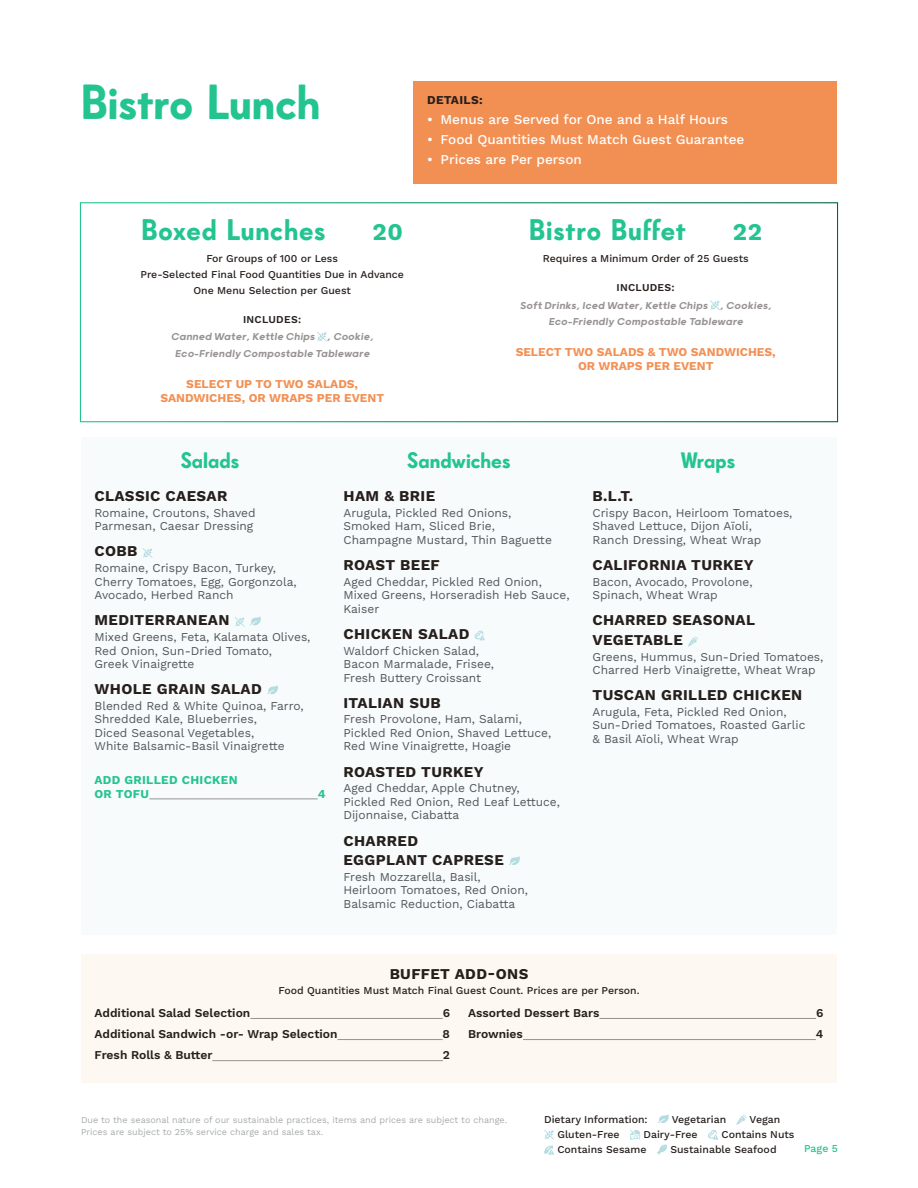
<style>
.page{position:relative;width:918px;height:1188px;background:#fff}
.page>*{position:absolute;margin:0;border:0;box-sizing:border-box;transform-origin:0 0}
.t1{font:49.5px "Poster Boy";color:#23c490}
.Category_Name{font:30px "Poster Boy";letter-spacing:.025em;color:#23c490}
.Category_Name-2{font:700 24px "Work Sans";color:#23c490}
.t2{font:22.5px "Poster Boy";color:#23c490}
.Menu_Item{font:700 15px/19.5px "Work Sans";letter-spacing:.025em;color:#261f1c}
.Add-ons{font:700 15px "Work Sans";letter-spacing:.025em;color:#261f1c}
.t3{font:500 13.5px "Work Sans";color:#fff}
.Menu_Item_Description{font:12px/13.5px "Work Sans";color:#53575a}
.Served_With{font:italic 500 12px/16.5px "Grold";color:#979392;text-align:center}
.Text_Small{font:600 12px "Work Sans";color:#261f1c}
.Text_-_Small{font:700 12px/14.4px "Work Sans";color:#f29054;text-align:center}
.Choice_Of{font:700 12px/13.5px "Work Sans";letter-spacing:.025em;color:#23c490}
.Details_Includes{font:700 12px "Work Sans";letter-spacing:.025em;color:#261f1c}
.Subtext{font:500 10.5px "Work Sans";color:#261f1c}
.Subtext-2{font:600 10.5px "Work Sans";letter-spacing:.025em;color:#261f1c}
.t4{font:500 10.5px "Work Sans";color:#23c490}
.t5{font:9px/12px "Work Sans";color:#a9abac}
</style>
<div class="page">
<svg style="left:658px;top:1114px;width:11px;height:9px"></svg>
<svg style="left:736px;top:1115px;width:11px;height:10px"></svg>
<svg style="left:630px;top:1130px;width:10px;height:10px"></svg>
<svg style="left:708px;top:1130px;width:10px;height:10px"></svg>
<svg style="left:544px;top:1130px;width:10px;height:25px"></svg>
<svg style="left:657px;top:1144px;width:10px;height:11px"></svg>
<div style="left:414px;top:81px;width:423px;height:103px;background:#f29054"></div>
<svg style="left:317px;top:332px;width:10px;height:10px"></svg>
<svg style="left:710px;top:300px;width:10px;height:10px"></svg>
<div style="left:80px;top:202px;width:758px;height:220px;border:1px solid #fff"></div>
<div style="left:81px;top:437px;width:756px;height:498px;background:#f8fbfc"></div>
<hr style="left:149px;top:799px;width:169px;height:1px;background:#979392">
<svg style="left:143px;top:548px;width:10px;height:10px"></svg>
<svg style="left:235px;top:617px;width:26px;height:10px"></svg>
<svg style="left:267px;top:685px;width:11px;height:9px"></svg>
<svg style="left:475px;top:631px;width:10px;height:9px"></svg>
<svg style="left:509px;top:856px;width:11px;height:9px"></svg>
<svg style="left:688px;top:636px;width:10px;height:10px"></svg>
<div style="left:81px;top:954px;width:756px;height:129px;background:#fdf9f2"></div>
<hr style="left:250px;top:1018px;width:193px;height:1px;background:#979392">
<hr style="left:338px;top:1039px;width:105px;height:1px;background:#979392">
<hr style="left:212px;top:1060px;width:231px;height:1px;background:#979392">
<hr style="left:599px;top:1018px;width:217px;height:1px;background:#979392">
<hr style="left:523px;top:1039px;width:293px;height:1px;background:#979392">
<h1 class="t1" style="left:81px;top:80px;width:241px">Bistro Lunch</h1>
<p class="Details_Includes" style="left:427px;top:93px;width:57px">DETAILS:</p>
<p class="t3" style="left:427px;top:111px;width:302px">• Menus are Served for One and a Half Hours</p>
<p class="t3" style="left:427px;top:131px;width:319px">• Food Quantities Must Match Guest Guarantee</p>
<p class="t3" style="left:427px;top:151px;width:156px">• Prices are Per person</p>
<p class="Category_Name" style="left:141px;top:216px;width:186px">Boxed Lunches</p>
<p class="Category_Name-2" style="left:373px;top:218px;width:32px">20</p>
<p class="Subtext" style="left:206px;top:252px;width:133px">For Groups of 100 or Less</p>
<p class="Subtext" style="left:141px;top:268px;width:265px">Pre-Selected Final Food Quantities Due in Advance</p>
<p class="Subtext" style="left:193px;top:284px;width:159px">One Menu Selection per Guest</p>
<p class="Subtext-2" style="left:243px;top:313px;width:60px">INCLUDES:</p>
<p class="Served_With" style="left:171px;top:328px;width:204px">Canned Water, Kettle Chips , Cookie,<br>Eco-Friendly Compostable Tableware</p>
<p class="Text_-_Small" style="left:160px;top:377px;width:225px">SELECT UP TO TWO SALADS,<br>SANDWICHES, OR WRAPS PER EVENT</p>
<p class="Category_Name" style="left:529px;top:216px;width:158px">Bistro Buffet</p>
<p class="Category_Name-2" style="left:733px;top:218px;width:31px">22</p>
<p class="Subtext" style="left:543px;top:252px;width:207px">Requires a Minimum Order of 25 Guests</p>
<p class="Subtext-2" style="left:617px;top:282px;width:60px">INCLUDES:</p>
<p class="Served_With" style="left:520px;top:296px;width:253px">Soft Drinks, Iced Water, Kettle Chips , Cookies,<br>Eco-Friendly Compostable Tableware</p>
<p class="Text_-_Small" style="left:516px;top:345px;width:262px">SELECT TWO SALADS &amp; TWO SANDWICHES,<br>OR WRAPS PER EVENT</p>
<h5 class="t2" style="left:181px;top:450px;width:60px">Salads</h5>
<p class="Menu_Item" style="left:94px;top:487px;width:134px">CLASSIC CAESAR</p>
<p class="Menu_Item_Description" style="left:94px;top:505px;width:163px">Romaine, Croutons, Shaved<br>Parmesan, Caesar Dressing</p>
<p class="Menu_Item" style="left:94px;top:542px;width:44px">COBB</p>
<p class="Menu_Item_Description" style="left:94px;top:561px;width:204px">Romaine, Crispy Bacon, Turkey,<br>Cherry Tomatoes, Egg, Gorgonzola,<br>Avocado, Herbed Ranch</p>
<p class="Menu_Item" style="left:94px;top:611px;width:137px">MEDITERRANEAN</p>
<p class="Menu_Item_Description" style="left:94px;top:630px;width:218px">Mixed Greens, Feta, Kalamata Olives,<br>Red Onion, Sun-Dried Tomato,<br>Greek Vinaigrette</p>
<p class="Menu_Item" style="left:94px;top:680px;width:169px">WHOLE GRAIN SALAD</p>
<p class="Menu_Item_Description" style="left:94px;top:699px;width:211px">Blended Red &amp; White Quinoa, Farro,<br>Shredded Kale, Blueberries,<br>Diced Seasonal Vegetables,<br>White Balsamic-Basil Vinaigrette</p>
<p class="Choice_Of" style="left:94px;top:774px;width:145px">ADD GRILLED CHICKEN<br>OR TOFU</p>
<p class="Choice_Of" style="left:318px;top:787px;width:9px">4</p>
<h5 class="t2" style="left:407px;top:450px;width:105px">Sandwiches</h5>
<p class="Menu_Item" style="left:344px;top:487px;width:93px">HAM &amp; BRIE</p>
<p class="Menu_Item_Description" style="left:344px;top:505px;width:210px">Arugula, Pickled Red Onions,<br>Smoked Ham, Sliced Brie,<br>Champagne Mustard, Thin Baguette</p>
<p class="Menu_Item" style="left:344px;top:556px;width:98px">ROAST BEEF</p>
<p class="Menu_Item_Description" style="left:344px;top:574px;width:228px">Aged Cheddar, Pickled Red Onion,<br>Mixed Greens, Horseradish Heb Sauce,<br>Kaiser</p>
<p class="Menu_Item" style="left:344px;top:625px;width:127px">CHICKEN SALAD</p>
<p class="Menu_Item_Description" style="left:344px;top:643px;width:152px">Waldorf Chicken Salad,<br>Bacon Marmalade, Frisee,<br>Fresh Buttery Croissant</p>
<p class="Menu_Item" style="left:344px;top:694px;width:99px">ITALIAN SUB</p>
<p class="Menu_Item_Description" style="left:344px;top:712px;width:209px">Fresh Provolone, Ham, Salami,<br>Pickled Red Onion, Shaved Lettuce,<br>Red Wine Vinaigrette, Hoagie</p>
<p class="Menu_Item" style="left:344px;top:763px;width:142px">ROASTED TURKEY</p>
<p class="Menu_Item_Description" style="left:344px;top:781px;width:218px">Aged Cheddar, Apple Chutney,<br>Pickled Red Onion, Red Leaf Lettuce,<br>Dijonnaise, Ciabatta</p>
<p class="Menu_Item" style="left:344px;top:832px;width:162px">CHARRED<br>EGGPLANT CAPRESE</p>
<p class="Menu_Item_Description" style="left:344px;top:869px;width:186px">Fresh Mozzarella, Basil,<br>Heirloom Tomatoes, Red Onion,<br>Balsamic Reduction, Ciabatta</p>
<h5 class="t2" style="left:681px;top:450px;width:56px">Wraps</h5>
<p class="Menu_Item" style="left:592px;top:487px;width:42px">B.L.T.</p>
<p class="Menu_Item_Description" style="left:592px;top:505px;width:202px">Crispy Bacon, Heirloom Tomatoes,<br>Shaved Lettuce, Dijon Aïoli,<br>Ranch Dressing, Wheat Wrap</p>
<p class="Menu_Item" style="left:592px;top:556px;width:163px">CALIFORNIA TURKEY</p>
<p class="Menu_Item_Description" style="left:592px;top:574px;width:162px">Bacon, Avocado, Provolone,<br>Spinach, Wheat Wrap</p>
<p class="Menu_Item" style="left:592px;top:611px;width:164px">CHARRED SEASONAL<br>VEGETABLE</p>
<p class="Menu_Item_Description" style="left:592px;top:649px;width:233px">Greens, Hummus, Sun-Dried Tomatoes,<br>Charred Herb Vinaigrette, Wheat Wrap</p>
<p class="Menu_Item" style="left:592px;top:686px;width:211px">TUSCAN GRILLED CHICKEN</p>
<p class="Menu_Item_Description" style="left:592px;top:705px;width:214px">Arugula, Feta, Pickled Red Onion,<br>Sun-Dried Tomatoes, Roasted Garlic &amp; Basil Aïoli, Wheat Wrap</p>
<p class="Add-ons" style="left:390px;top:965px;width:140px">BUFFET ADD-ONS</p>
<p class="Subtext" style="left:279px;top:984px;width:363px">Food Quantities Must Match Final Guest Count. Prices are per Person.</p>
<p class="Text_Small" style="left:95px;top:1006px;width:157px">Additional Salad Selection</p>
<p class="Text_Small" style="left:443px;top:1006px;width:9px">6</p>
<p class="Text_Small" style="left:95px;top:1027px;width:244px">Additional Sandwich -or- Wrap Selection</p>
<p class="Text_Small" style="left:443px;top:1027px;width:9px">8</p>
<p class="Text_Small" style="left:95px;top:1048px;width:119px">Fresh Rolls &amp; Butter</p>
<p class="Text_Small" style="left:443px;top:1048px;width:9px">2</p>
<p class="Text_Small" style="left:468px;top:1006px;width:133px">Assorted Dessert Bars</p>
<p class="Text_Small" style="left:816px;top:1006px;width:9px">6</p>
<p class="Text_Small" style="left:468px;top:1027px;width:56px">Brownies</p>
<p class="Text_Small" style="left:816px;top:1027px;width:9px">4</p>
<p class="t5" style="left:81px;top:1113px;width:428px">Due to the seasonal nature of our sustainable practices, items and prices are subject to change.<br>Prices are subject to 25% service charge and sales tax.</p>
<p class="Subtext" style="left:544px;top:1113px;width:105px">Dietary Information:</p>
<p class="Subtext" style="left:672px;top:1113px;width:56px">Vegetarian</p>
<p class="Subtext" style="left:750px;top:1113px;width:32px">Vegan</p>
<p class="Subtext" style="left:557px;top:1128px;width:64px">Gluten-Free</p>
<p class="Subtext" style="left:644px;top:1128px;width:56px">Dairy-Free</p>
<p class="Subtext" style="left:722px;top:1128px;width:74px">Contains Nuts</p>
<p class="Subtext" style="left:557px;top:1143px;width:91px">Contains Sesame</p>
<p class="Subtext" style="left:670px;top:1143px;width:108px">Sustainable Seafood</p>
<p class="t4" style="left:804px;top:1142px;width:36px">Page 5</p>
</div>
